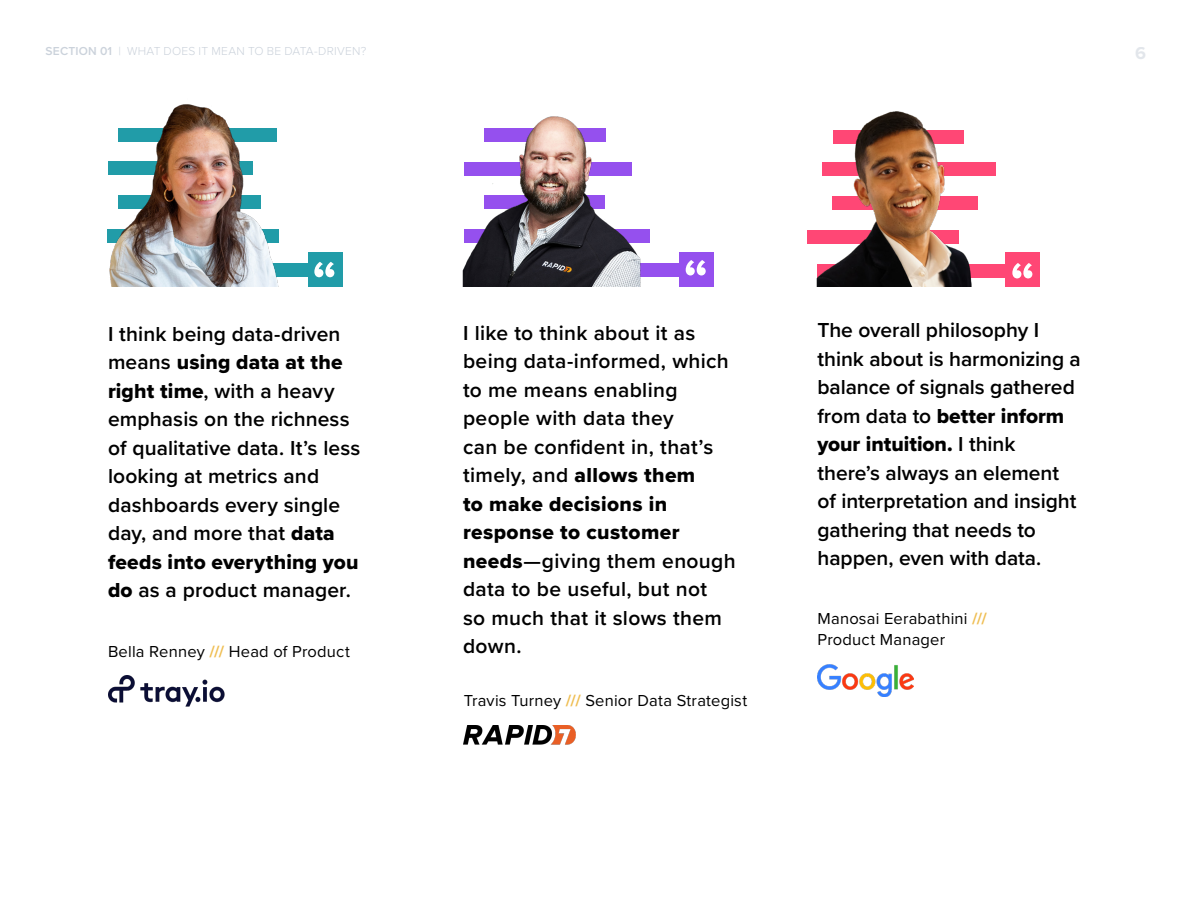
<style>
.page{position:relative;width:1200px;height:900px;background:#fff}
.page>*{position:absolute;margin:0;border:0;box-sizing:border-box;transform-origin:0 0}
.t1{font:700 54px "Proxima Nova";color:#fff}
.t2{font:600 21px/28.5px "Proxima Nova";letter-spacing:.005em;color:#000}
.t3{font:700 18px "Proxima Nova";color:#cbd2db}
.t4{font:16.5px/21px "Proxima Nova";letter-spacing:.015em;color:#000}
.t5{font:300 12px "Proxima Nova";letter-spacing:.02em;color:#cbd2db}
.s1{font-weight:600}
.s2{font-family:"Proxima Nova Extrabld";font-weight:400}
.s3{font-weight:700;color:#efbe53}
</style>
<div class="page">
<img style="left:109px;top:676px;width:115px;height:30px">
<img style="left:464px;top:725px;width:111px;height:19px">
<div style="left:118px;top:263px;width:206px;height:14px;background:#219ca8"></div>
<div style="left:308px;top:252px;width:34px;height:35px;background:#219ca8"></div>
<div style="left:474px;top:264px;width:220px;height:13px;background:#9550ee"></div>
<div style="left:464px;top:230px;width:185px;height:13px;background:#9550ee"></div>
<div style="left:679px;top:252px;width:35px;height:35px;background:#9550ee"></div>
<img style="left:462px;top:116px;width:182px;height:171px">
<img style="left:107px;top:104px;width:172px;height:183px">
<img style="left:817px;top:664px;width:97px;height:32px">
<div style="left:818px;top:264px;width:207px;height:13px;background:#ff4775"></div>
<div style="left:807px;top:230px;width:152px;height:13px;background:#ff4775"></div>
<div style="left:1005px;top:253px;width:35px;height:34px;background:#ff4775"></div>
<img style="left:814px;top:111px;width:181px;height:176px">
<p class="t5" style="left:46px;top:42px;width:322px"><span class="s1">SECTION 01</span> | WHAT DOES IT MEAN TO BE DATA-DRIVEN?</p>
<p class="t3" style="left:1135px;top:40px;width:12px">6</p>
<p class="t1" style="left:312px;top:240px;width:26px">“</p>
<p class="t1" style="left:684px;top:238px;width:26px">“</p>
<p class="t2" style="left:108px;top:319px;width:254px">I think being data-driven means <span class="s2">using data at the right time</span>, with a heavy emphasis on the richness of qualitative data. It’s less looking at metrics and dashboards every single day, and more that <span class="s2">data feeds into everything you do</span> as a product manager.</p>
<p class="t2" style="left:463px;top:318px;width:274px">I like to think about it as being data-informed, which to me means enabling people with data they<br>can be confident in, that’s timely, and <span class="s2">allows them<br>to make decisions in response to customer needs</span>—giving them enough data to be useful, but not<br>so much that it slows them</p>
<p class="t4" style="left:108px;top:640px;width:243px">Bella Renney <span class="s3">///</span> Head of Product</p>
<p class="t2" style="left:463px;top:631px;width:60px">down.</p>
<p class="t4" style="left:464px;top:689px;width:285px">Travis Turney <span class="s3">///</span> Senior Data Strategist</p>
<p class="t1" style="left:1010px;top:241px;width:26px">“</p>
<p class="t2" style="left:818px;top:315px;width:265px">The overall philosophy I think about is harmonizing a balance of signals gathered from data to <span class="s2">better inform your intuition.</span> I think there’s always an element of interpretation and insight gathering that needs to happen, even with data.</p>
<p class="t4" style="left:818px;top:608px;width:171px">Manosai Eerabathini <span class="s3">///<br></span>Product Manager</p>
</div>
